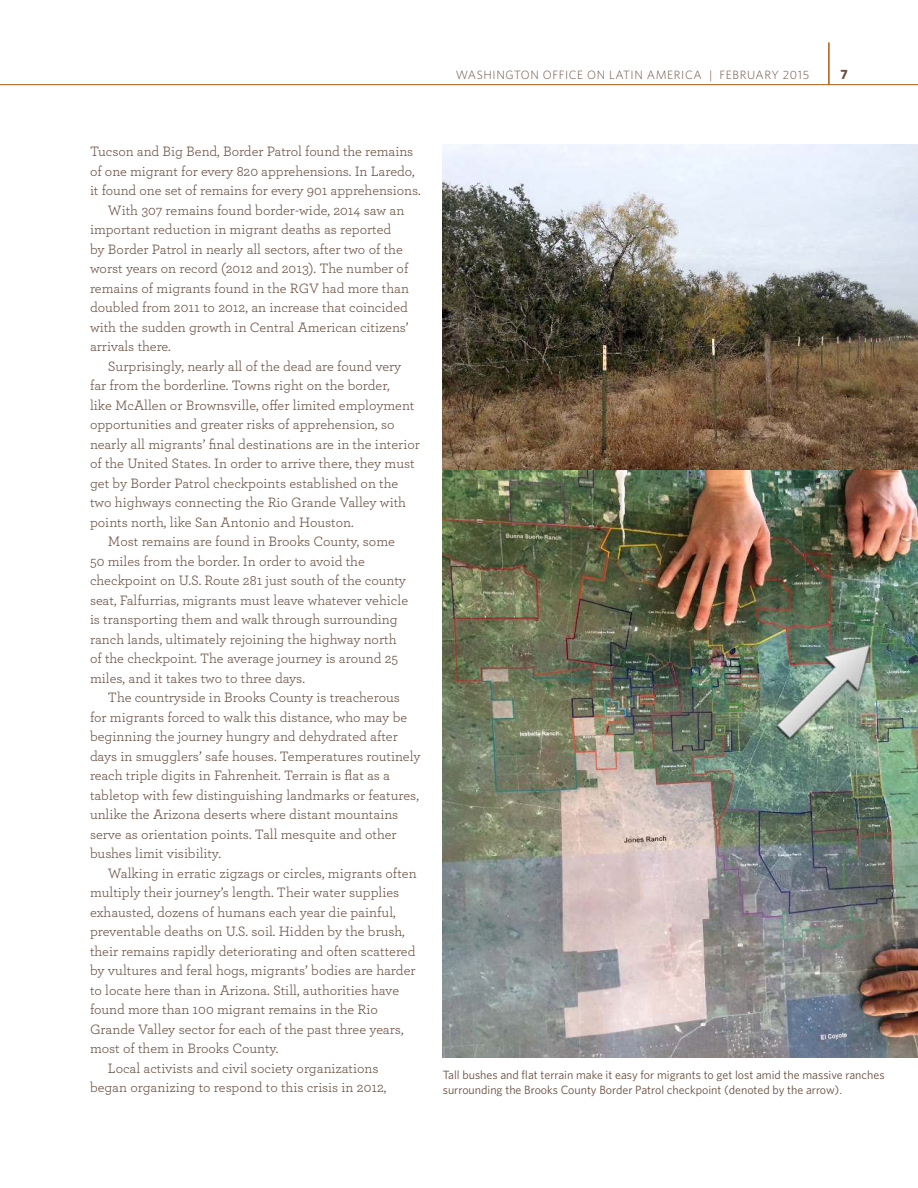
<style>
.page{position:relative;width:918px;height:1188px;background:#fff}
.page>*{position:absolute;margin:0;border:0;box-sizing:border-box;transform-origin:0 0}
.t1{font:14.25px "Archer";color:#684f40}
.t2{font:700 13.5px "Whitney";color:#684f40}
.t3{font:12px/15px "Whitney";color:#684f40}
.t4{font:300 12px "Whitney";letter-spacing:.05em;color:#684f40}
</style>
<div class="page">
<hr style="left:0;top:84px;width:918px;height:1px;background:#b15b11">
<hr style="left:828px;top:42px;width:2px;height:43px;background:#b15b11">
<img style="left:443px;top:144px;width:475px;height:913px">
<p class="t4" style="left:456px;top:69px;width:355px">WASHINGTON OFFICE ON LATIN AMERICA | FEBRUARY 2015</p>
<p class="t2" style="left:841px;top:68px;width:9px">7</p>
<p class="t1" style="left:90px;top:145px;width:325px">Tucson and Big Bend, Border Patrol found the remains</p>
<p class="t1" style="left:90px;top:164px;width:326px">of one migrant for every 820 apprehensions. In Laredo,</p>
<p class="t1" style="left:90px;top:184px;width:332px">it found one set of remains for every 901 apprehensions.</p>
<p class="t1" style="left:108px;top:203px;width:298px">With 307 remains found border-wide, 2014 saw an</p>
<p class="t1" style="left:90px;top:223px;width:303px">important reduction in migrant deaths as reported</p>
<p class="t1" style="left:90px;top:242px;width:314px">by Border Patrol in nearly all sectors, after two of the</p>
<p class="t1" style="left:90px;top:262px;width:320px">worst years on record (2012 and 2013). The number of</p>
<p class="t1" style="left:90px;top:281px;width:321px">remains of migrants found in the RGV had more than</p>
<p class="t1" style="left:90px;top:301px;width:319px">doubled from 2011 to 2012, an increase that coincided</p>
<p class="t1" style="left:90px;top:320px;width:320px">with the sudden growth in Central American citizens’</p>
<p class="t1" style="left:90px;top:340px;width:82px">arrivals there.</p>
<p class="t1" style="left:108px;top:359px;width:295px">Surprisingly, nearly all of the dead are found very</p>
<p class="t1" style="left:90px;top:379px;width:301px">far from the borderline. Towns right on the border,</p>
<p class="t1" style="left:90px;top:398px;width:326px">like McAllen or Brownsville, offer limited employment</p>
<p class="t1" style="left:90px;top:418px;width:306px">opportunities and greater risks of apprehension, so</p>
<p class="t1" style="left:90px;top:437px;width:331px">nearly all migrants’ final destinations are in the interior</p>
<p class="t1" style="left:90px;top:457px;width:326px">of the United States. In order to arrive there, they must</p>
<p class="t1" style="left:90px;top:476px;width:310px">get by Border Patrol checkpoints established on the</p>
<p class="t1" style="left:90px;top:496px;width:318px">two highways connecting the Rio Grande Valley with</p>
<p class="t1" style="left:90px;top:515px;width:265px">points north, like San Antonio and Houston.</p>
<p class="t1" style="left:108px;top:535px;width:288px">Most remains are found in Brooks County, some</p>
<p class="t1" style="left:90px;top:554px;width:276px">50 miles from the border. In order to avoid the</p>
<p class="t1" style="left:90px;top:574px;width:317px">checkpoint on U.S. Route 281 just south of the county</p>
<p class="t1" style="left:90px;top:593px;width:320px">seat, Falfurrias, migrants must leave whatever vehicle</p>
<p class="t1" style="left:90px;top:613px;width:309px">is transporting them and walk through surrounding</p>
<p class="t1" style="left:90px;top:632px;width:308px">ranch lands, ultimately rejoining the highway north</p>
<p class="t1" style="left:90px;top:652px;width:310px">of the checkpoint. The average journey is around 25</p>
<p class="t1" style="left:90px;top:671px;width:216px">miles, and it takes two to three days.</p>
<p class="t1" style="left:108px;top:691px;width:293px">The countryside in Brooks County is treacherous</p>
<p class="t1" style="left:90px;top:710px;width:319px">for migrants forced to walk this distance, who may be</p>
<p class="t1" style="left:90px;top:730px;width:309px">beginning the journey hungry and dehydrated after</p>
<p class="t1" style="left:90px;top:749px;width:332px">days in smugglers’ safe houses. Temperatures routinely</p>
<p class="t1" style="left:90px;top:769px;width:302px">reach triple digits in Fahrenheit. Terrain is flat as a</p>
<p class="t1" style="left:90px;top:788px;width:331px">tabletop with few distinguishing landmarks or features,</p>
<p class="t1" style="left:90px;top:808px;width:310px">unlike the Arizona deserts where distant mountains</p>
<p class="t1" style="left:90px;top:827px;width:308px">serve as orientation points. Tall mesquite and other</p>
<p class="t1" style="left:90px;top:847px;width:132px">bushes limit visibility.</p>
<p class="t1" style="left:108px;top:866px;width:310px">Walking in erratic zigzags or circles, migrants often</p>
<p class="t1" style="left:90px;top:886px;width:311px">multiply their journey’s length. Their water supplies</p>
<p class="t1" style="left:90px;top:905px;width:307px">exhausted, dozens of humans each year die painful,</p>
<p class="t1" style="left:90px;top:925px;width:316px">preventable deaths on U.S. soil. Hidden by the brush,</p>
<p class="t1" style="left:90px;top:944px;width:327px">their remains rapidly deteriorating and often scattered</p>
<p class="t1" style="left:90px;top:964px;width:327px">by vultures and feral hogs, migrants’ bodies are harder</p>
<p class="t1" style="left:90px;top:983px;width:311px">to locate here than in Arizona. Still, authorities have</p>
<p class="t1" style="left:90px;top:1003px;width:289px">found more than 100 migrant remains in the Rio</p>
<p class="t1" style="left:90px;top:1022px;width:315px">Grande Valley sector for each of the past three years,</p>
<p class="t1" style="left:90px;top:1042px;width:190px">most of them in Brooks County.</p>
<p class="t1" style="left:108px;top:1061px;width:272px">Local activists and civil society organizations</p>
<p class="t1" style="left:90px;top:1081px;width:298px">began organizing to respond to this crisis in 2012,</p>
<p class="t3" style="left:443px;top:1068px;width:443px">Tall bushes and flat terrain make it easy for migrants to get lost amid the massive ranches surrounding the Brooks County Border Patrol checkpoint (denoted by the arrow).</p>
</div>
